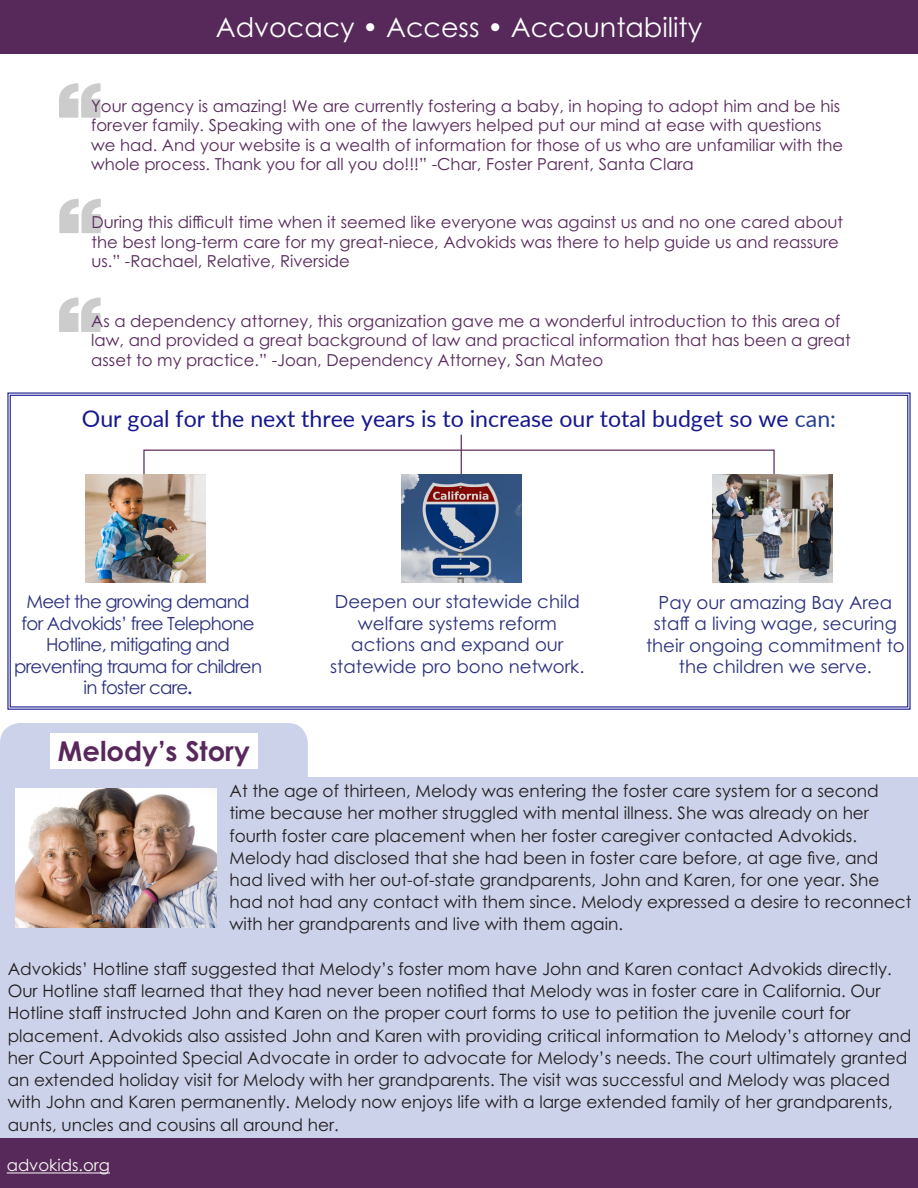
<style>
.page{position:relative;width:918px;height:1188px;background:#fff}
.page>*{position:absolute;margin:0;border:0;box-sizing:border-box;transform-origin:0 0}
.t1{font:700 27.3px "Century Gothic Pro";color:#58275b}
.t2{font:27px "Century Gothic Pro";color:#fff}
.t3{font:23.1px "Lato";color:#15178d}
.t4{font:18.15px/21.5px "Century Gothic Pro";color:#2c317c;text-align:center}
.t5{font:18.15px/21.5px "Century Gothic Pro";letter-spacing:-.04em;color:#2c317c;text-align:center}
.t6{font:17.1px/22.2px "Century Gothic Pro";color:#231f20}
.t7{font:16.5px/19.5px "Century Gothic Pro";color:#57295a}
.t8{font:16.5px/19.5px "Century Gothic Pro";color:#58275b}
.t9{font:16.5px "Century Gothic Pro";color:#f8f7f4}
.s1{color:#253f8e}
.s2{font-weight:700}
</style>
<div class="page">
<div style="left:0;top:0;width:918px;height:54px;background:#57295a"></div>
<div style="left:0;top:723px;width:308px;height:123px;background:#cbd2ea;border-radius:21px"></div>
<div style="left:0;top:777px;width:918px;height:361px;background:#cbd2ea"></div>
<img style="left:15px;top:789px;width:201px;height:138px">
<div style="left:50px;top:733px;width:208px;height:35px;background:#fff"></div>
<svg style="left:59px;top:83px;width:42px;height:35px"></svg>
<svg style="left:59px;top:199px;width:42px;height:34px"></svg>
<svg style="left:59px;top:297px;width:42px;height:35px"></svg>
<svg style="left:7px;top:392px;width:904px;height:318px"></svg>
<svg style="left:143px;top:449px;width:632px;height:32px"></svg>
<hr style="left:461px;top:435px;width:1px;height:39px;background:#58275b">
<img style="left:85px;top:474px;width:121px;height:108px">
<img style="left:401px;top:474px;width:120px;height:108px">
<img style="left:712px;top:474px;width:121px;height:108px">
<div style="left:0;top:1138px;width:918px;height:50px;background:#57295a"></div>
<hr style="left:7px;top:1173px;width:103px;height:1px;background:#f8f7f4">
<p class="t2" style="left:216px;top:11px;width:488px">Advocacy • Access • Accountability</p>
<p class="t7" style="left:91px;top:96px;width:754px">Your agency is amazing! We are currently fostering a baby, in hoping to adopt him and be his forever family. Speaking with one of the lawyers helped put our mind at ease with questions we had. And your website is a wealth of information for those of us who are unfamiliar with the whole process. Thank you for all you do!!!” -Char, Foster Parent, Santa Clara</p>
<p class="t7" style="left:91px;top:212px;width:753px">During this difficult time when it seemed like everyone was against us and no one cared about the best long-term care for my great-niece, Advokids was there to help guide us and reassure us.” -Rachael, Relative, Riverside</p>
<p class="t8" style="left:91px;top:311px;width:761px">As a dependency attorney, this organization gave me a wonderful introduction to this area of law, and provided a great background of law and practical information that has been a great asset to my practice.” -Joan, Dependency Attorney, San Mateo</p>
<p class="t3" style="left:82px;top:402px;width:756px">Our goal for the next three years is to increase our total budget so we <span class="s1">can:</span></p>
<p class="t5" style="left:14px;top:591px;width:250px">Meet the growing demand for Advokids’ free Telephone<br>Hotline, mitigating and preventing trauma for children in foster care<span class="s2">.</span></p>
<p class="t4" style="left:330px;top:591px;width:256px">Deepen our statewide child welfare systems reform actions and expand our statewide pro bono network.</p>
<p class="t4" style="left:646px;top:591px;width:260px">Pay our amazing Bay Area staff a living wage, securing their ongoing commitment to the children we serve.</p>
<p class="t1" style="left:58px;top:734px;width:194px">Melody’s Story</p>
<p class="t6" style="left:230px;top:780px;width:683px">At the age of thirteen, Melody was entering the foster care system for a second time because her mother struggled with mental illness. She was already on her fourth foster care placement when her foster caregiver contacted Advokids.<br>Melody had disclosed that she had been in foster care before, at age five, and had lived with her out-of-state grandparents, John and Karen, for one year. She had not had any contact with them since. Melody expressed a desire to reconnect with her grandparents and live with them again.</p>
<p class="t6" style="left:8px;top:957px;width:905px">Advokids’ Hotline staff suggested that Melody’s foster mom have John and Karen contact Advokids directly.<br>Our Hotline staff learned that they had never been notified that Melody was in foster care in California. Our Hotline staff instructed John and Karen on the proper court forms to use to petition the juvenile court for placement. Advokids also assisted John and Karen with providing critical information to Melody’s attorney and her Court Appointed Special Advocate in order to advocate for Melody’s needs. The court ultimately granted an extended holiday visit for Melody with her grandparents. The visit was successful and Melody was placed with John and Karen permanently. Melody now enjoys life with a large extended family of her grandparents, aunts, uncles and cousins all around her.</p>
<p class="t9" style="left:7px;top:1155px;width:105px">advokids.org</p>
</div>
